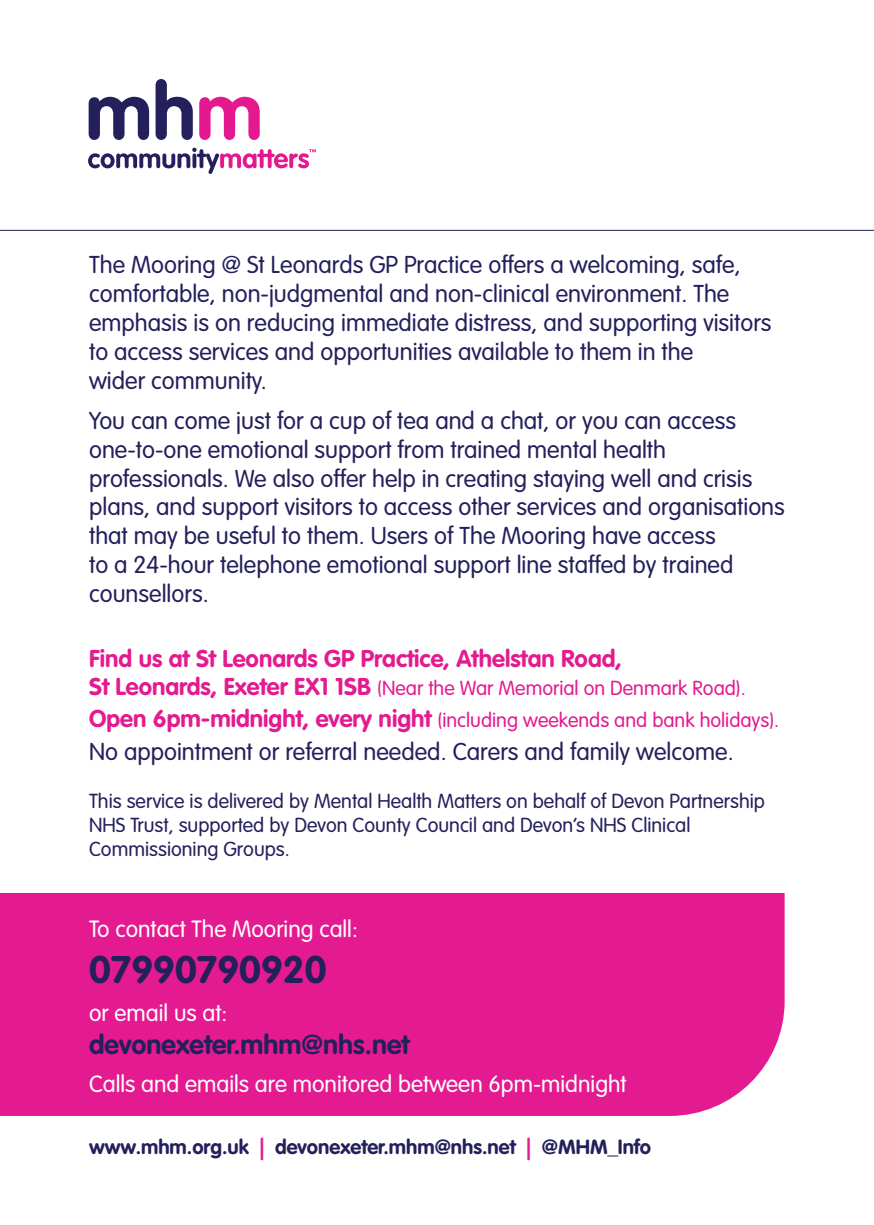
<style>
.page{position:relative;width:874px;height:1225px;background:#fff}
.page>*{position:absolute;margin:0;border:0;box-sizing:border-box;transform-origin:0 0}
.t1{font:700 38px "VAG Rounded Std";color:#24205c}
.Contact_Header{font:700 27px "VAG Rounded Std";color:#24205c}
.Body_Copy_2{font:300 24px/28.8px "VAG Rounded Std";color:#24205c}
.t2{font:700 24px "VAG Rounded Std";color:#e41b90}
.Contact_Header-2{font:300 23.2px "VAG Rounded Std";color:#fff}
.Footer_Info{font:700 20.2px "VAG Rounded Std";color:#24205c}
.Body_Copy_2-2{font:300 20px/24px "VAG Rounded Std";color:#24205c}
.t3{font:300 20px "VAG Rounded Std";color:#e41b90}
.s1{font-weight:700;font-size:24px}
.s2{color:#e41b90}
</style>
<div class="page">
<div style="left:0;top:893px;width:784px;height:223px;background:#e41b90"></div>
<svg style="left:89px;top:97px;width:60px;height:43px"></svg>
<svg style="left:155px;top:79px;width:38px;height:61px"></svg>
<svg style="left:199px;top:97px;width:60px;height:43px"></svg>
<svg style="left:88px;top:148px;width:228px;height:26px"></svg>
<hr style="left:0;top:230px;width:873px;height:1px;background:#24205c">
<p class="Body_Copy_2" style="left:89px;top:251px;width:683px">The Mooring @ St Leonards GP Practice offers a welcoming, safe, comfortable, non-judgmental and non-clinical environment. The emphasis is on reducing immediate distress, and supporting visitors to access services and opportunities available to them in the<br>wider community.</p>
<p class="Body_Copy_2" style="left:89px;top:407px;width:697px">You can come just for a cup of tea and a chat, or you can access one-to-one emotional support from trained mental health professionals. We also offer help in creating staying well and crisis plans, and support visitors to access other services and organisations that may be useful to them. Users of The Mooring have access<br>to a 24-hour telephone emotional support line staffed by trained counsellors.</p>
<p class="t2" style="left:89px;top:644px;width:534px">Find us at St Leonards GP Practice, Athelstan Road,</p>
<p class="t3" style="left:89px;top:676px;width:657px"><span class="s1">St Leonards, Exeter EX1 1SB</span> (Near the War Memorial on Denmark Road).</p>
<p class="t3" style="left:89px;top:709px;width:691px"><span class="s1">Open 6pm-midnight, every night</span> (including weekends and bank holidays).</p>
<p class="Body_Copy_2" style="left:89px;top:738px;width:645px">No appointment or referral needed. Carers and family welcome.</p>
<p class="Body_Copy_2-2" style="left:89px;top:790px;width:677px">This service is delivered by Mental Health Matters on behalf of Devon Partnership<br>NHS Trust, supported by Devon County Council and Devon’s NHS Clinical<br>Commissioning Groups.</p>
<p class="Contact_Header-2" style="left:89px;top:915px;width:270px">To contact The Mooring call:</p>
<p class="t1" style="left:89px;top:947px;width:239px">07990790920</p>
<p class="Contact_Header-2" style="left:89px;top:1000px;width:139px">or email us at:</p>
<p class="Contact_Header" style="left:89px;top:1028px;width:322px">devonexeter.mhm@nhs.net</p>
<p class="Contact_Header-2" style="left:89px;top:1071px;width:538px">Calls and emails are monitored between 6pm-midnight</p>
<p class="Footer_Info" style="left:89px;top:1135px;width:563px">www.mhm.org.uk <span class="s2">|</span> devonexeter.mhm@nhs.net <span class="s2">|</span> @MHM_Info</p>
</div>
